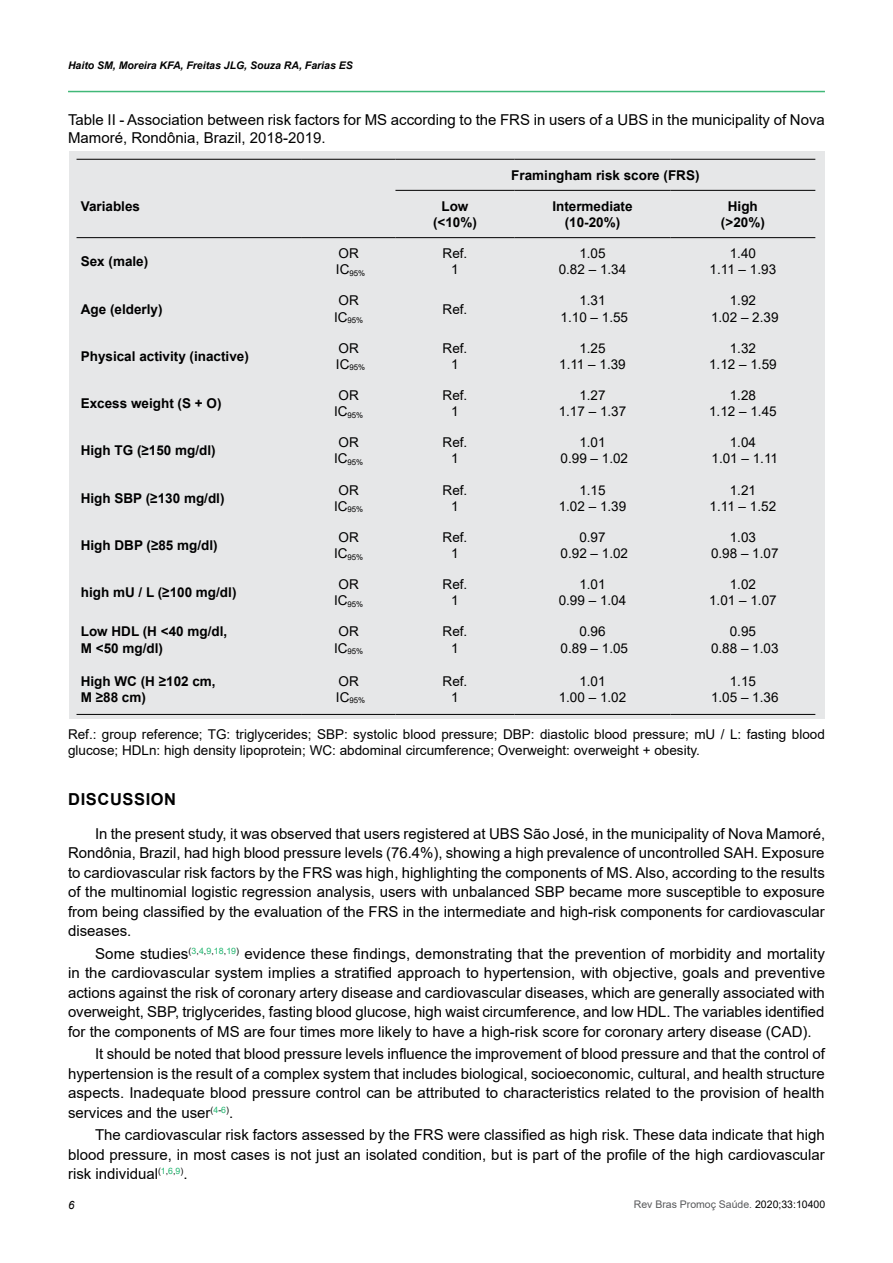
<style>
.page{position:relative;width:893px;height:1263px;background:#fff}
.page>*{position:absolute;margin:0;border:0;box-sizing:border-box;transform-origin:0 0}
.t1{font:700 16.5px "Arial";letter-spacing:.035em;color:#000}
.t2{font:15px/19.5px "Arial";color:#000;text-align:justify}
.t3{font:13.5px/16.2px "Arial";color:#000;text-align:center}
.t4{font:700 13.5px/16.2px "Arial";color:#000;text-align:center}
.t5{font:italic 11.4px "Arial";color:#000}
.t6{font:italic 700 10.5px "Arial";color:#000}
.t7{font:10.5px "Arial";color:#58595b}
.t8{font:7.8px "Arial";color:#000}
.s1{color:#000}
</style>
<div class="page">
<hr style="left:68px;top:91px;width:757px;height:1px;background:#41b878">
<div style="left:70px;top:151px;width:755px;height:568px;background:#e6e7e8"></div>
<hr style="left:77px;top:237px;width:225px;height:1px;background:#000">
<hr style="left:302px;top:237px;width:93px;height:1px;background:#000">
<hr style="left:395px;top:237px;width:119px;height:1px;background:#000">
<hr style="left:514px;top:237px;width:156px;height:1px;background:#000">
<hr style="left:670px;top:237px;width:145px;height:1px;background:#000">
<hr style="left:77px;top:159px;width:225px;height:1px;background:#000">
<hr style="left:302px;top:159px;width:93px;height:1px;background:#000">
<hr style="left:395px;top:159px;width:119px;height:1px;background:#000">
<hr style="left:514px;top:159px;width:156px;height:1px;background:#000">
<hr style="left:670px;top:159px;width:145px;height:1px;background:#000">
<hr style="left:395px;top:190px;width:119px;height:1px;background:#000">
<hr style="left:514px;top:190px;width:156px;height:1px;background:#000">
<hr style="left:670px;top:190px;width:145px;height:1px;background:#000">
<hr style="left:77px;top:714px;width:225px;height:1px;background:#000">
<hr style="left:302px;top:714px;width:93px;height:1px;background:#000">
<hr style="left:395px;top:714px;width:119px;height:1px;background:#000">
<hr style="left:514px;top:714px;width:156px;height:1px;background:#000">
<hr style="left:670px;top:714px;width:145px;height:1px;background:#000">
<p class="t6" style="left:68px;top:58px;width:286px">Haito SM, Moreira KFA, Freitas JLG, Souza RA, Farias ES</p>
<p class="t2" style="left:68px;top:111px;width:758px;line-height:18px">Table II - Association between risk factors for MS according to the FRS in users of a UBS in the municipality of Nova<br>Mamoré, Rondônia, Brazil, 2018-2019.</p>
<p class="t4" style="left:81px;top:199px;width:61px">Variables</p>
<p class="t4" style="left:81px;top:253px;width:69px">Sex (male)</p>
<p class="t4" style="left:81px;top:301px;width:83px">Age (elderly)</p>
<p class="t4" style="left:81px;top:348px;width:170px">Physical activity (inactive)</p>
<p class="t4" style="left:81px;top:395px;width:142px">Excess weight (S + O)</p>
<p class="t4" style="left:81px;top:443px;width:136px">High TG (≥150 mg/dl)</p>
<p class="t4" style="left:81px;top:490px;width:145px">High SBP (≥130 mg/dl)</p>
<p class="t4" style="left:81px;top:537px;width:138px">High DBP (≥85 mg/dl)</p>
<p class="t4" style="left:81px;top:585px;width:157px">high mU / L (≥100 mg/dl)</p>
<p class="t3" style="left:339px;top:245px;width:22px">OR</p>
<p class="t8" style="left:336px;top:268px;width:31px"><sup>IC</sup>95%</p>
<p class="t3" style="left:339px;top:292px;width:22px">OR</p>
<p class="t8" style="left:334px;top:315px;width:31px"><sup>IC</sup>95%</p>
<p class="t3" style="left:339px;top:340px;width:22px">OR</p>
<p class="t8" style="left:336px;top:362px;width:31px"><sup>IC</sup>95%</p>
<p class="t3" style="left:339px;top:387px;width:22px">OR</p>
<p class="t8" style="left:334px;top:410px;width:31px"><sup>IC</sup>95%</p>
<p class="t3" style="left:339px;top:434px;width:22px">OR</p>
<p class="t8" style="left:334px;top:457px;width:31px"><sup>IC</sup>95%</p>
<p class="t3" style="left:339px;top:482px;width:22px">OR</p>
<p class="t8" style="left:334px;top:504px;width:31px"><sup>IC</sup>95%</p>
<p class="t3" style="left:339px;top:529px;width:22px">OR</p>
<p class="t8" style="left:334px;top:551px;width:31px"><sup>IC</sup>95%</p>
<p class="t3" style="left:339px;top:576px;width:22px">OR</p>
<p class="t8" style="left:334px;top:599px;width:31px"><sup>IC</sup>95%</p>
<p class="t4" style="left:81px;top:624px;width:148px;text-align:left">Low HDL (H &lt;40 mg/dl,<br>M &lt;50 mg/dl)</p>
<p class="t3" style="left:339px;top:623px;width:22px">OR</p>
<p class="t8" style="left:334px;top:646px;width:31px"><sup>IC</sup>95%</p>
<p class="t4" style="left:511px;top:167px;width:190px">Framingham risk score (FRS)</p>
<p class="t4" style="left:433px;top:198px;width:45px">Low (&lt;10%)</p>
<p class="t4" style="left:552px;top:198px;width:82px">Intermediate (10-20%)</p>
<p class="t4" style="left:721px;top:198px;width:45px">High (&gt;20%)</p>
<p class="t3" style="left:443px;top:245px;width:26px">Ref.<br>1</p>
<p class="t3" style="left:559px;top:245px;width:69px">1.05<br>0.82 – 1.34</p>
<p class="t3" style="left:710px;top:245px;width:68px">1.40<br>1.11 – 1.93</p>
<p class="t3" style="left:443px;top:301px;width:26px">Ref.</p>
<p class="t3" style="left:561px;top:292px;width:69px">1.31<br>1.10 – 1.55</p>
<p class="t3" style="left:711px;top:292px;width:69px">1.92<br>1.02 – 2.39</p>
<p class="t3" style="left:443px;top:340px;width:26px">Ref.<br>1</p>
<p class="t3" style="left:559px;top:340px;width:68px">1.25<br>1.11 – 1.39</p>
<p class="t3" style="left:709px;top:340px;width:69px">1.32<br>1.12 – 1.59</p>
<p class="t3" style="left:443px;top:387px;width:26px">Ref.<br>1</p>
<p class="t3" style="left:559px;top:387px;width:69px">1.27<br>1.17 – 1.37</p>
<p class="t3" style="left:709px;top:387px;width:69px">1.28<br>1.12 – 1.45</p>
<p class="t3" style="left:443px;top:434px;width:26px">Ref.<br>1</p>
<p class="t3" style="left:561px;top:434px;width:69px">1.01<br>0.99 – 1.02</p>
<p class="t3" style="left:711px;top:434px;width:68px">1.04<br>1.01 – 1.11</p>
<p class="t3" style="left:443px;top:482px;width:26px">Ref.<br>1</p>
<p class="t3" style="left:559px;top:482px;width:69px">1.15<br>1.02 – 1.39</p>
<p class="t3" style="left:710px;top:482px;width:68px">1.21<br>1.11 – 1.52</p>
<p class="t3" style="left:443px;top:529px;width:26px">Ref.<br>1</p>
<p class="t3" style="left:561px;top:529px;width:69px">0.97<br>0.92 – 1.02</p>
<p class="t3" style="left:711px;top:529px;width:69px">1.03<br>0.98 – 1.07</p>
<p class="t3" style="left:443px;top:576px;width:26px">Ref.<br>1</p>
<p class="t3" style="left:559px;top:576px;width:69px">1.01<br>0.99 – 1.04</p>
<p class="t3" style="left:709px;top:576px;width:69px">1.02<br>1.01 – 1.07</p>
<p class="t3" style="left:443px;top:623px;width:26px">Ref.<br>1</p>
<p class="t3" style="left:561px;top:623px;width:69px">0.96<br>0.89 – 1.05</p>
<p class="t3" style="left:711px;top:623px;width:69px">0.95<br>0.88 – 1.03</p>
<p class="t4" style="left:81px;top:673px;width:136px;text-align:left">High WC (H ≥102 cm,<br>M ≥88 cm)</p>
<p class="t3" style="left:339px;top:673px;width:22px">OR</p>
<p class="t3" style="left:443px;top:673px;width:26px">Ref.<br>1</p>
<p class="t3" style="left:559px;top:673px;width:69px">1.01<br>1.00 – 1.02</p>
<p class="t3" style="left:711px;top:673px;width:69px">1.15<br>1.05 – 1.36</p>
<p class="t3" style="left:68px;top:726px;width:758px;text-align:left">Ref.: group reference; TG: triglycerides; SBP: systolic blood pressure; DBP: diastolic blood pressure; mU / L: fasting blood glucose; HDLn: high density lipoprotein; WC: abdominal circumference; Overweight: overweight + obesity.</p>
<p class="t1" style="left:68px;top:787px;width:109px">DISCUSSION</p>
<p class="t2" style="left:68px;top:824px;width:759px;text-indent:27px">In the present study, it was observed that users registered at UBS São José, in the municipality of Nova Mamoré, Rondônia, Brazil, had high blood pressure levels (76.4%), showing a high prevalence of uncontrolled SAH. Exposure to cardiovascular risk factors by the FRS was high, highlighting the components of MS. Also, according to the results of the multinomial logistic regression analysis, users with unbalanced SBP became more susceptible to exposure from being classified by the evaluation of the FRS in the intermediate and high-risk components for cardiovascular diseases.</p>
<p class="t2" style="left:68px;top:944px;width:759px;text-indent:27px">Some studies<sup>(</sup><sup>3</sup><sup>,</sup><sup>4</sup><sup>,</sup><sup>9</sup><sup>,</sup><sup>18</sup><sup>,</sup><sup>19</sup><sup>)</sup> evidence these findings, demonstrating that the prevention of morbidity and mortality in the cardiovascular system implies a stratified approach to hypertension, with objective, goals and preventive actions against the risk of coronary artery disease and cardiovascular diseases, which are generally associated with overweight, SBP, triglycerides, fasting blood glucose, high waist circumference, and low HDL. The variables identified for the components of MS are four times more likely to have a high-risk score for coronary artery disease (CAD).</p>
<p class="t2" style="left:68px;top:1044px;width:758px;text-indent:27px">It should be noted that blood pressure levels influence the improvement of blood pressure and that the control of hypertension is the result of a complex system that includes biological, socioeconomic, cultural, and health structure aspects. Inadequate blood pressure control can be attributed to characteristics related to the provision of health services and the user<sup>(</sup><sup>4</sup><sup>-</sup><sup>6</sup><sup>)</sup>.</p>
<p class="t2" style="left:68px;top:1125px;width:758px;text-indent:27px">The cardiovascular risk factors assessed by the FRS were classified as high risk. These data indicate that high blood pressure, in most cases is not just an isolated condition, but is part of the profile of the high cardiovascular risk individual<sup>(</sup><sup>1</sup><sup>,</sup><sup>6</sup><sup>,</sup><sup>9</sup><sup>)</sup>.</p>
<p class="t8" style="left:336px;top:695px;width:31px"><sup>IC</sup>95%</p>
<p class="t5" style="left:68px;top:1197px;width:8px">6</p>
<p class="t7" style="left:634px;top:1197px;width:193px">Rev Bras Promoç Saúde. <span class="s1">2020;33:10400</span></p>
</div>
